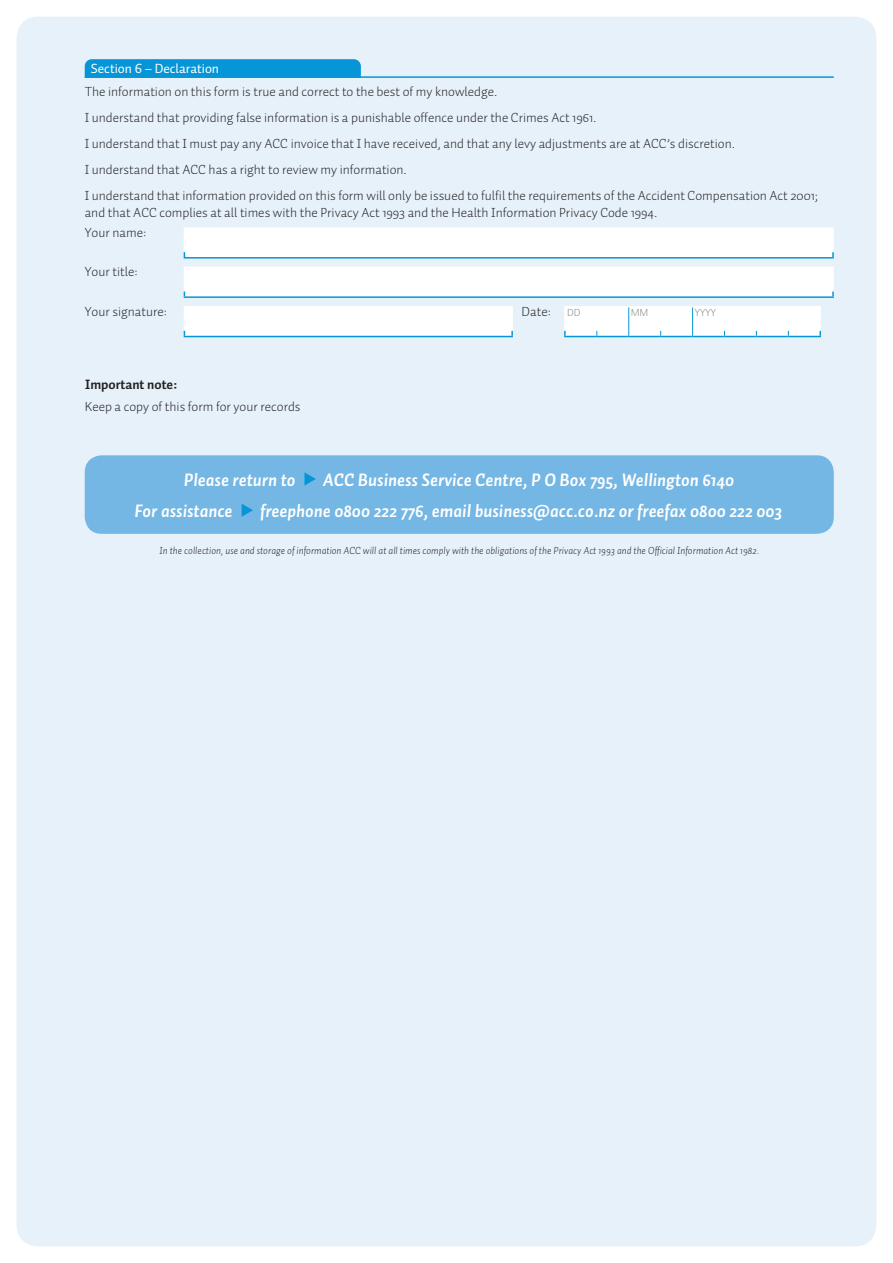
<style>
.page{position:relative;width:893px;height:1263px;background:#fff}
.page>*{position:absolute;margin:0;border:0;box-sizing:border-box;transform-origin:0 0}
.t1{font:italic 700 18px "Auto 1";color:#fff}
.t2{font:300 13.5px/25.8px "Auto 1";color:#231f20}
.t3{font:13.5px "Auto 1 Regular LF";color:#fff}
.t4{font:13.5px "Auto 1 Bold LF";color:#231f20}
.t5{font:italic 300 10.5px "Auto 1";color:#231f20}
.t6{font:300 10.5px "Auto 1";color:#808285}
.s1{font-size:10.5px;color:#808285}
</style>
<div class="page">
<div style="left:17px;top:17px;width:859px;height:1228px;background:#e6f1f9;border-radius:21px"></div>
<div style="left:85px;top:455px;width:748px;height:78px;background:#74b6e4;border-radius:17px"></div>
<svg style="left:304px;top:472px;width:12px;height:13px"></svg>
<svg style="left:241px;top:503px;width:12px;height:13px"></svg>
<div style="left:85px;top:59px;width:276px;height:17px;background:#0696d7"></div>
<hr style="left:85px;top:76px;width:748px;height:2px;background:#0696d7">
<hr style="left:184px;top:306px;width:328px;height:1px;background:#fff">
<div style="left:184px;top:307px;width:328px;height:29px;background:#fff"></div>
<hr style="left:184px;top:336px;width:328px;height:1px;background:#0696d7">
<hr style="left:564px;top:306px;width:32px;height:1px;background:#fff">
<hr style="left:596px;top:306px;width:32px;height:1px;background:#fff">
<hr style="left:628px;top:306px;width:32px;height:1px;background:#fff">
<hr style="left:660px;top:306px;width:32px;height:1px;background:#fff">
<hr style="left:692px;top:306px;width:32px;height:1px;background:#fff">
<hr style="left:724px;top:306px;width:32px;height:1px;background:#fff">
<hr style="left:756px;top:306px;width:32px;height:1px;background:#fff">
<hr style="left:788px;top:306px;width:32px;height:1px;background:#fff">
<hr style="left:564px;top:336px;width:32px;height:1px;background:#0696d7">
<hr style="left:596px;top:336px;width:32px;height:1px;background:#0696d7">
<hr style="left:628px;top:336px;width:32px;height:1px;background:#0696d7">
<hr style="left:660px;top:336px;width:32px;height:1px;background:#0696d7">
<hr style="left:692px;top:336px;width:32px;height:1px;background:#0696d7">
<hr style="left:724px;top:336px;width:32px;height:1px;background:#0696d7">
<hr style="left:756px;top:336px;width:32px;height:1px;background:#0696d7">
<hr style="left:788px;top:336px;width:32px;height:1px;background:#0696d7">
<div style="left:564px;top:307px;width:256px;height:29px;background:#fff"></div>
<hr style="left:184px;top:227px;width:649px;height:2px;background:#fff">
<div style="left:184px;top:229px;width:649px;height:28px;background:#fff"></div>
<hr style="left:184px;top:257px;width:649px;height:1px;background:#0696d7">
<hr style="left:184px;top:266px;width:649px;height:2px;background:#fff">
<div style="left:184px;top:268px;width:649px;height:28px;background:#fff"></div>
<hr style="left:184px;top:296px;width:649px;height:2px;background:#0696d7">
<p class="t3" style="left:91px;top:60px;width:130px">Section 6 – Declaration</p>
<p class="t2" style="left:85px;top:79px;width:734px">The information on this form is true and correct to the best of my knowledge.<br>I understand that providing false information is a punishable offence under the Crimes Act 1961.<br>I understand that I must pay any ACC invoice that I have received, and that any levy adjustments are at ACC’s discretion.<br>I understand that ACC has a right to review my information.<br>I understand that information provided on this form will only be issued to fulfil the requirements of the Accident Compensation Act 2001;</p>
<p class="t2" style="left:85px;top:199px;width:574px">and that ACC complies at all times with the Privacy Act 1993 and the Health Information Privacy Code 1994.</p>
<p class="t2" style="left:85px;top:219px;width:63px">Your name:</p>
<p class="t2" style="left:85px;top:258px;width:54px">Your title:</p>
<p class="t2" style="left:85px;top:298px;width:84px">Your signature:</p>
<p class="t2" style="left:521px;top:298px;width:60px">Date: <span class="s1">DD</span></p>
<p class="t6" style="left:630px;top:306px;width:19px">MM</p>
<p class="t6" style="left:694px;top:306px;width:23px">YYYY</p>
<p class="t4" style="left:85px;top:376px;width:94px">Important note:</p>
<p class="t2" style="left:85px;top:393px;width:217px">Keep a copy of this form for your records</p>
<h1 class="t1" style="left:184px;top:468px;width:113px">Please return to</h1>
<h1 class="t1" style="left:323px;top:468px;width:412px">ACC Business Service Centre, P O Box 795, Wellington 6140</h1>
<h1 class="t1" style="left:134px;top:499px;width:100px">For assistance</h1>
<h1 class="t1" style="left:260px;top:499px;width:523px">freephone 0800 222 776, email business@acc.co.nz or freefax 0800 222 003</h1>
<p class="t5" style="left:159px;top:544px;width:600px">In the collection, use and storage of information ACC will at all times comply with the obligations of the Privacy Act 1993 and the Official Information Act 1982.</p>
</div>
